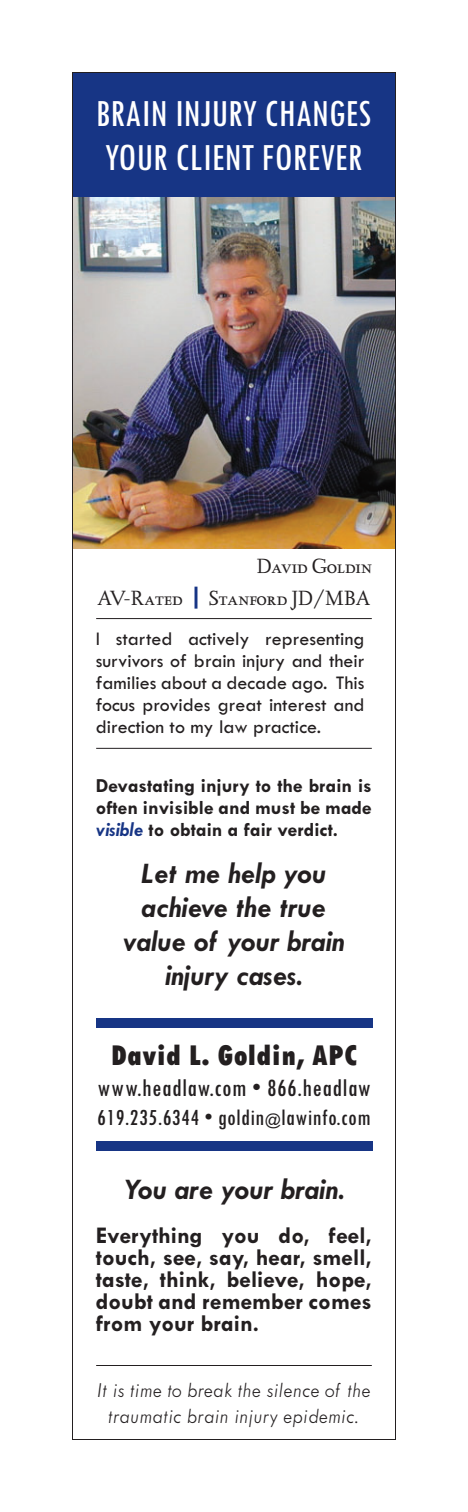
<style>
.page{position:relative;width:468px;height:1512px;background:#fff}
.page>*{position:absolute;margin:0;border:0;box-sizing:border-box;transform-origin:0 0}
.t1{font:500 condensed 40px/44px "Tw Cen";color:#fff}
.t2{font:italic 700 30px/34px "Tw Cen";color:#231f20;text-align:center}
.t3{font:800 condensed 30px "Tw Cen";color:#231f20}
.t4{font:500 condensed 26px "Tw Cen";letter-spacing:.02em;color:#231f20}
.t5{font:700 24px/22px "Tw Cen";color:#231f20;text-align:justify}
.t6{font:500 condensed 24px "Tw Cen";letter-spacing:.02em;color:#231f20}
.t7{font:italic 300 22px/26px "Tw Cen";color:#231f20;text-align:center}
.t8{font:22px "Kaatskill H SC";color:#231f20}
.t9{font:500 20px/22px "Tw Cen";color:#231f20;text-align:justify}
.t10{font:700 20px/22px "Tw Cen";color:#231f20;text-align:justify}
.s1{font-style:italic;color:#173585}
.s2{font-size:16px}
</style>
<div class="page">
<img style="left:74px;top:197px;width:320px;height:351px">
<hr style="left:96px;top:618px;width:276px;height:1px;background:#231f20">
<div style="left:73px;top:72px;width:322px;height:125px;background:#173585"></div>
<div style="left:97px;top:1141px;width:276px;height:10px;background:#173585"></div>
<div style="left:97px;top:1018px;width:276px;height:10px;background:#173585"></div>
<hr style="left:96px;top:748px;width:276px;height:1px;background:#231f20">
<hr style="left:96px;top:1365px;width:276px;height:1px;background:#231f20">
<div style="left:195px;top:587px;width:2px;height:22px;border:2px solid #173585"></div>
<h1 class="t1" style="left:96px;top:95px;width:277px">BRAIN INJURY CHANGES<br>YOUR CLIENT FOREVER</h1>
<p class="t8" style="left:257px;top:553px;width:117px">David Goldin</p>
<p class="t8" style="left:97px;top:584px;width:275px">AV-Rated Stanford JD/MBA</p>
<p class="t9" style="left:96px;top:629px;width:270px">I started actively representing survivors of brain injury and their families about a decade ago. This focus provides great interest and direction to my law practice.</p>
<p class="t10" style="left:96px;top:776px;width:278px">Devastating injury to the brain is often invisible and must be made <span class="s1">visible</span> to obtain a fair verdict.</p>
<h2 class="t2" style="left:123px;top:858px;width:223px">Let me help you achieve the true value of your brain injury cases.</h2>
<h2 class="t3" style="left:110px;top:1044px;width:249px">David L. Goldin, APC</h2>
<h3 class="t4" style="left:97px;top:1080px;width:275px">www.headlaw.com • 866.headlaw</h3>
<p class="t6" style="left:97px;top:1110px;width:275px">619.235.6344 • goldin<span class="s2">@</span>lawinfo.com</p>
<h2 class="t2" style="left:123px;top:1175px;width:223px">You are your brain.</h2>
<p class="t5" style="left:96px;top:1227px;width:278px">Everything you do, feel, touch, see, say, hear, smell, taste, think, believe, hope, doubt and remember comes from your brain.</p>
<p class="t7" style="left:97px;top:1379px;width:276px">It is time to break the silence of the traumatic brain injury epidemic.</p>
</div>
